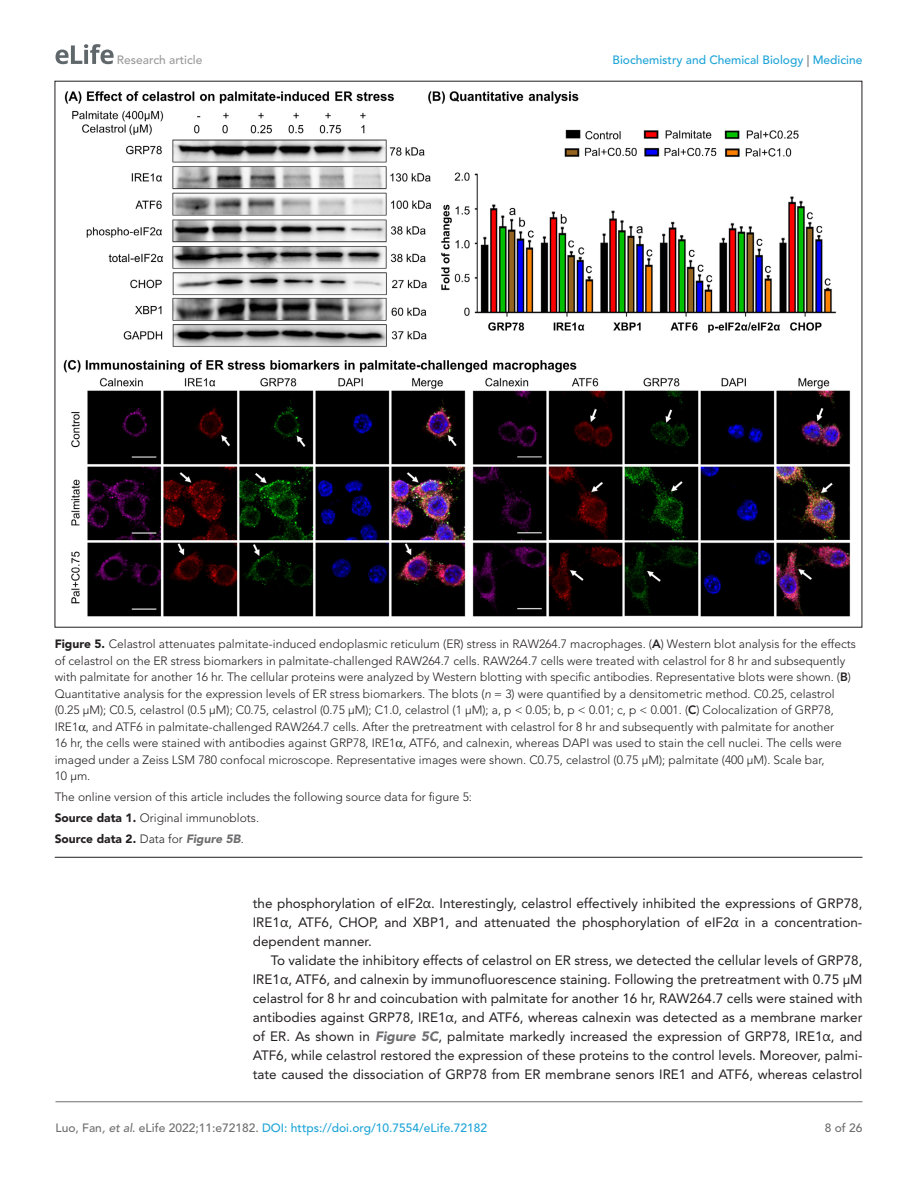
<style>
.page{position:relative;width:918px;height:1188px;background:#fff}
.page>*{position:absolute;margin:0;border:0;box-sizing:border-box;transform-origin:0 0}
.t1{font:13.5px/18.9px "Avenir LT Std";color:#231f20;text-align:justify}
.t2{font:300 12px/16.5px "Avenir LT Std";color:#231f20}
.t3{font:500 12px "Avenir LT Std";color:#1ea4d7}
.t4{font:500 12px "Avenir LT Std";color:#9a9a9a}
.t5{font:500 12px "Avenir LT Std";color:#6e6e70}
.s1{color:#6e6e70}
.s2{font-weight:900}
.s3{font-weight:800}
.s4{font-style:italic}
.s5{font-weight:900;font-style:italic;color:#6e6e70}
.s6{font-family:"Segoe UI"}
.s7{font-style:italic;color:#6e6e70}
</style>
<div class="page">
<svg style="left:56px;top:44px;width:58px;height:20px"></svg>
<hr style="left:56px;top:1101px;width:806px;height:1px;background:#6e6e70">
<hr style="left:55px;top:857px;width:807px;height:1px;background:#231f20">
<img style="left:64px;top:91px;width:787px;height:526px">
<p class="t4" style="left:117px;top:53px;width:87px">Research article</p>
<p class="t3" style="left:612px;top:53px;width:252px">Biochemistry and Chemical Biology <span class="s1">|</span> Medicine</p>
<p class="t2" style="left:55px;top:636px;width:803px"><span class="s2">Figure 5.</span> Celastrol attenuates palmitate-induced endoplasmic reticulum (ER) stress in RAW264.7 macrophages. (<span class="s3">A</span>) Western blot analysis for the effects of celastrol on the ER stress biomarkers in palmitate-challenged RAW264.7 cells. RAW264.7 cells were treated with celastrol for 8 hr and subsequently with palmitate for another 16 hr. The cellular proteins were analyzed by Western blotting with specific antibodies. Representative blots were shown. (<span class="s3">B</span>)<br>Quantitative analysis for the expression levels of ER stress biomarkers. The blots (<span class="s4">n</span> = 3) were quantified by a densitometric method. C0.25, celastrol (0.25 μM); C0.5, celastrol (0.5 μM); C0.75, celastrol (0.75 μM); C1.0, celastrol (1 μM); a, p &lt; 0.05; b, p &lt; 0.01; c, p &lt; 0.001. (<span class="s3">C</span>) Colocalization of GRP78, IRE1 , and ATF6 in palmitate-challenged RAW264.7 cells. After the pretreatment with celastrol for 8 hr and subsequently with palmitate for another<br>16 hr, the cells were stained with antibodies against GRP78, IRE1 , ATF6, and calnexin, whereas DAPI was used to stain the cell nuclei. The cells were imaged under a Zeiss LSM 780 confocal microscope. Representative images were shown. C0.75, celastrol (0.75 μM); palmitate (400 μM). Scale bar,<br>10 μm.</p>
<p class="t2" style="left:55px;top:787px;width:419px;line-height:21px">The online version of this article includes the following source data for figure 5:<br><span class="s2">Source data 1.</span> Original immunoblots.<br><span class="s2">Source data 2.</span> Data for <span class="s5">Figure 5B</span>.</p>
<p class="t1" style="left:253px;top:894px;width:611px">the phosphorylation of eIF2<span class="s6">α</span>. Interestingly, celastrol effectively inhibited the expressions of GRP78, IRE1<span class="s6">α</span>, ATF6, CHOP, and XBP1, and attenuated the phosphorylation of eIF2<span class="s6">α</span> in a concentration&shy;dependent manner.</p>
<p class="t1" style="left:253px;top:951px;width:611px;text-indent:18px">To validate the inhibitory effects of celastrol on ER stress, we detected the cellular levels of GRP78, IRE1<span class="s6">α</span>, ATF6, and calnexin by immunofluorescence staining. Following the pretreatment with 0.75 μM celastrol for 8 hr and coincubation with palmitate for another 16 hr, RAW264.7 cells were stained with antibodies against GRP78, IRE1<span class="s6">α</span>, and ATF6, whereas calnexin was detected as a membrane marker of ER. As shown in <span class="s5">Figure 5C</span>, palmitate markedly increased the expression of GRP78, IRE1<span class="s6">α</span>, and ATF6, while celastrol restored the expression of these proteins to the control levels. Moreover, palmi&shy;tate caused the dissociation of GRP78 from ER membrane senors IRE1 and ATF6, whereas celastrol</p>
<p class="t3" style="left:56px;top:1121px;width:433px"><span class="s1">Luo, Fan</span><span class="s7">, et al</span><span class="s1">. eLife 2022;11:e72182.</span> DOI: https://doi.org/10.7554/eLife.72182</p>
<p class="t5" style="left:825px;top:1121px;width:39px">8 of 26</p>
</div>
